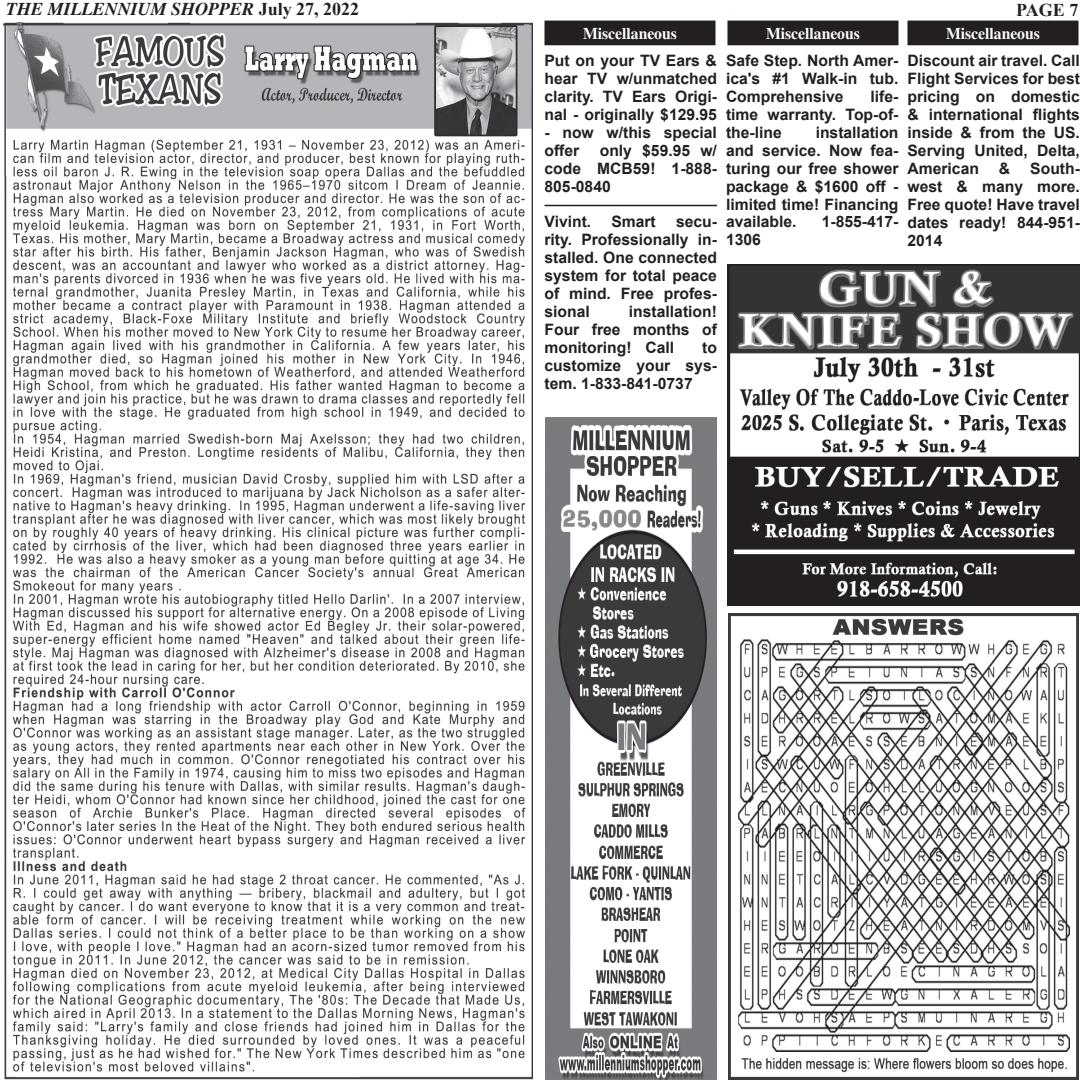
<style>
.page{position:relative;width:1080px;height:1080px;background:#fff}
.page>*{position:absolute;margin:0;border:0;box-sizing:border-box;transform-origin:0 0}
.t1{font:italic 700 18px "Times New Roman";color:#231f20}
.t2{font:700 18px "Times New Roman";color:#231f20}
.t3{font:700 16.5px "Times";color:#fff;scale:.95 1}
.t4{font:700 15.75px/18px "Arial";color:#231f20;text-align:justify}
.s1{font-style:normal}
</style>
<div class="page">
<div style="left:728px;top:21px;width:170px;height:24px;background:#231f20"></div>
<div style="left:545px;top:21px;width:170px;height:24px;background:#231f20"></div>
<img style="left:545px;top:418px;width:172px;height:662px">
<img style="left:728px;top:264px;width:352px;height:342px">
<div style="left:908px;top:21px;width:170px;height:24px;background:#231f20"></div>
<hr style="left:544px;top:205px;width:173px;height:1px;background:#231f20">
<img style="left:729px;top:613px;width:349px;height:467px">
<img style="left:3px;top:22px;width:529px;height:1058px">
<p class="t1" style="left:6px;top:-2px;width:355px">THE MILLENNIUM SHOPPER <span class="s1">July 27, 2022</span></p>
<p class="t2" style="left:1016px;top:-3px;width:64px">PAGE 7</p>
<p class="t3" style="left:583px;top:24px;width:100px">Miscellaneous</p>
<p class="t3" style="left:766px;top:24px;width:100px">Miscellaneous</p>
<p class="t4" style="left:544px;top:52px;width:174px">Put on your TV Ears &amp; hear TV w/unmatched clarity. TV Ears Origi&shy;nal - originally $129.95</p>
<p class="t4" style="left:544px;top:124px;width:174px">- now w/this special offer</p>
<p class="t3" style="left:946px;top:24px;width:100px">Miscellaneous</p>
<p class="t4" style="left:726px;top:52px;width:174px">Safe Step. North Amer&shy;ica's #1 Walk-in tub.<br>Comprehensive</p>
<p class="t4" style="left:908px;top:52px;width:174px">Discount air travel. Call Flight Services for best pricing on domestic &amp; international flights inside &amp; from the US.<br>Serving United, Delta, American</p>
<p class="t4" style="left:726px;top:88px;width:174px;text-indent:145px">life&shy;time warranty. Top-of&shy;the-line</p>
<p class="t4" style="left:726px;top:124px;width:174px;text-indent:90px">installation and service. Now fea&shy;turing our free shower package &amp; $1600 off - limited time! Financing available.</p>
<p class="t4" style="left:544px;top:142px;width:174px;text-indent:55px">only $59.95 w/ code MCB59! 1-888- 805-0840</p>
<p class="t4" style="left:544px;top:213px;width:48px">Vivint.</p>
<p class="t4" style="left:611px;top:213px;width:46px">Smart</p>
<p class="t4" style="left:908px;top:160px;width:174px;text-indent:123px">South&shy;west &amp; many more.<br>Free quote! Have travel dates ready! 844-951- 2014</p>
<p class="t4" style="left:999px;top:160px;width:13px">&amp;</p>
<p class="t4" style="left:822px;top:213px;width:78px">1-855-417-</p>
<p class="t4" style="left:544px;top:213px;width:174px;text-indent:132px">secu&shy;rity. Professionally in&shy;stalled. One connected system for total peace of mind. Free profes&shy;sional</p>
<p class="t4" style="left:726px;top:231px;width:36px">1306</p>
<p class="t4" style="left:544px;top:303px;width:174px;text-indent:84px">installation!<br>Four free months of monitoring! Call</p>
<p class="t4" style="left:544px;top:339px;width:174px;text-indent:158px">to customize your sys&shy;tem. 1-833-841-0737</p>
</div>
